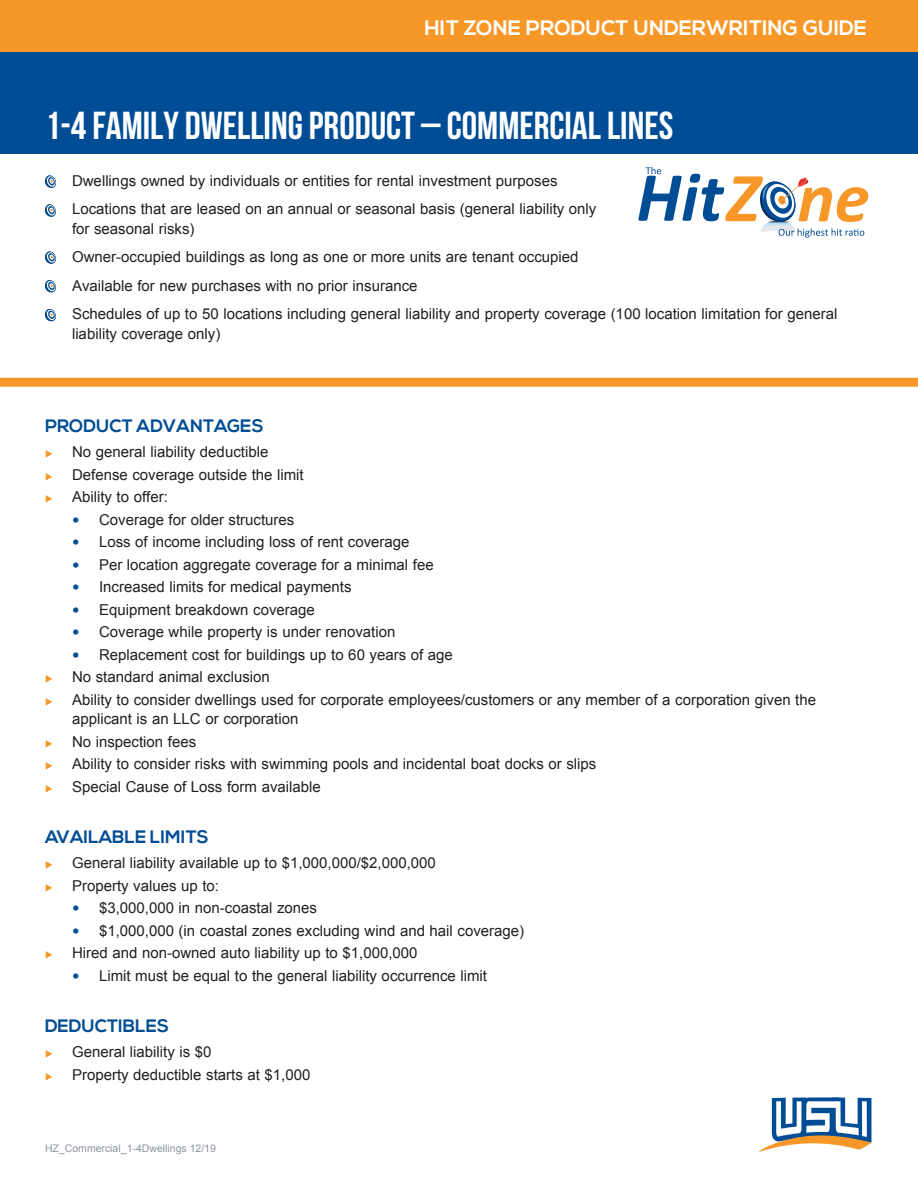
<style>
.page{position:relative;width:918px;height:1188px;background:#fff}
.page>*{position:absolute;margin:0;border:0;box-sizing:border-box;transform-origin:0 0}
.t1{font:39px "Bebas Neue";color:#fff}
.running_head{font:700 21px "Nexa";color:#fff}
.a-head{font:700 18px "Nexa";color:#014d95}
.a-head_first__ruler{font:700 18px "Nexa";color:#014d95}
.bullet_list_2__orang{font:15px/19.5px "Arial";color:#231f20}
.bullet_list_3__blue{font:15px "Arial";color:#231f20}
.bullet_list_1__targe{font:15px/19.5px "Arial";color:#231f20}
.t2{font:10.5px "Arial";color:#8f959d}
.s1{color:#f79727}
</style>
<div class="page">
<div style="left:0;top:0;width:918px;height:52px;background:#f79727"></div>
<svg style="left:638px;top:167px;width:230px;height:71px"></svg>
<svg style="left:759px;top:1098px;width:113px;height:54px"></svg>
<div style="left:0;top:52px;width:918px;height:102px;background:#014d95"></div>
<div style="left:0;top:378px;width:918px;height:9px;background:#f79727"></div>
<svg style="left:45px;top:176px;width:11px;height:12px"></svg>
<svg style="left:45px;top:204px;width:11px;height:13px"></svg>
<svg style="left:45px;top:251px;width:11px;height:13px"></svg>
<svg style="left:45px;top:280px;width:11px;height:13px"></svg>
<svg style="left:45px;top:309px;width:11px;height:12px"></svg>
<p class="running_head" style="left:425px;top:16px;width:444px">HIT ZONE PRODUCT UNDERWRITING GUIDE</p>
<p class="t1" style="left:45px;top:104px;width:630px">1-4 FAMILY DWELLING PRODUCT – COMMERCIAL LINES</p>
<p class="bullet_list_1__targe" style="left:72px;top:171px;width:487px">Dwellings owned by individuals or entities for rental investment purposes</p>
<p class="bullet_list_1__targe" style="left:72px;top:199px;width:526px">Locations that are leased on an annual or seasonal basis (general liability only for seasonal risks)</p>
<p class="bullet_list_1__targe" style="left:72px;top:247px;width:508px">Owner-occupied buildings as long as one or more units are tenant occupied</p>
<p class="bullet_list_1__targe" style="left:72px;top:276px;width:347px">Available for new purchases with no prior insurance</p>
<p class="bullet_list_1__targe" style="left:72px;top:304px;width:767px">Schedules of up to 50 locations including general liability and property coverage (100 location limitation for general liability coverage only)</p>
<p class="a-head_first__ruler" style="left:45px;top:415px;width:220px">PRODUCT ADVANTAGES</p>
<p class="bullet_list_2__orang" style="left:45px;top:442px;width:225px"><span class="s1">◆</span> No general liability deductible</p>
<p class="bullet_list_2__orang" style="left:45px;top:465px;width:260px"><span class="s1">◆</span> Defense coverage outside the limit</p>
<p class="bullet_list_2__orang" style="left:45px;top:487px;width:124px"><span class="s1">◆</span> Ability to offer:</p>
<p class="bullet_list_3__blue" style="left:99px;top:510px;width:197px">Coverage for older structures</p>
<p class="bullet_list_3__blue" style="left:99px;top:532px;width:312px">Loss of income including loss of rent coverage</p>
<p class="bullet_list_3__blue" style="left:99px;top:555px;width:336px">Per location aggregate coverage for a minimal fee</p>
<p class="bullet_list_3__blue" style="left:99px;top:577px;width:254px">Increased limits for medical payments</p>
<p class="bullet_list_3__blue" style="left:99px;top:600px;width:217px">Equipment breakdown coverage</p>
<p class="bullet_list_3__blue" style="left:99px;top:622px;width:298px">Coverage while property is under renovation</p>
<p class="bullet_list_3__blue" style="left:99px;top:645px;width:355px">Replacement cost for buildings up to 60 years of age</p>
<p class="bullet_list_2__orang" style="left:45px;top:667px;width:226px"><span class="s1">◆</span> No standard animal exclusion</p>
<p class="bullet_list_2__orang" style="left:72px;top:690px;width:746px;text-indent:-27px"><span class="s1">◆</span> Ability to consider dwellings used for corporate employees/customers or any member of a corporation given the applicant is an LLC or corporation</p>
<p class="bullet_list_2__orang" style="left:45px;top:732px;width:153px"><span class="s1">◆</span> No inspection fees</p>
<p class="bullet_list_2__orang" style="left:45px;top:754px;width:553px"><span class="s1">◆</span> Ability to consider risks with swimming pools and incidental boat docks or slips</p>
<p class="bullet_list_2__orang" style="left:45px;top:777px;width:277px"><span class="s1">◆</span> Special Cause of Loss form available</p>
<p class="a-head" style="left:45px;top:826px;width:165px">AVAILABLE LIMITS</p>
<p class="bullet_list_2__orang" style="left:45px;top:853px;width:392px"><span class="s1">◆</span> General liability available up to $1,000,000/$2,000,000</p>
<p class="bullet_list_2__orang" style="left:45px;top:876px;width:176px"><span class="s1">◆</span> Property values up to:</p>
<p class="bullet_list_3__blue" style="left:99px;top:898px;width:220px">$3,000,000 in non-coastal zones</p>
<p class="bullet_list_3__blue" style="left:99px;top:921px;width:427px">$1,000,000 (in coastal zones excluding wind and hail coverage)</p>
<p class="bullet_list_2__orang" style="left:45px;top:943px;width:374px"><span class="s1">◆</span> Hired and non-owned auto liability up to $1,000,000</p>
<p class="bullet_list_3__blue" style="left:99px;top:966px;width:390px">Limit must be equal to the general liability occurrence limit</p>
<p class="a-head" style="left:45px;top:1015px;width:126px">DEDUCTIBLES</p>
<p class="bullet_list_2__orang" style="left:45px;top:1042px;width:168px"><span class="s1">◆</span> General liability is $0</p>
<p class="bullet_list_2__orang" style="left:45px;top:1065px;width:267px"><span class="s1">◆</span> Property deductible starts at $1,000</p>
<p class="t2" style="left:45px;top:1141px;width:172px">HZ_Commercial_1-4Dwellings 12/19</p>
</div>
